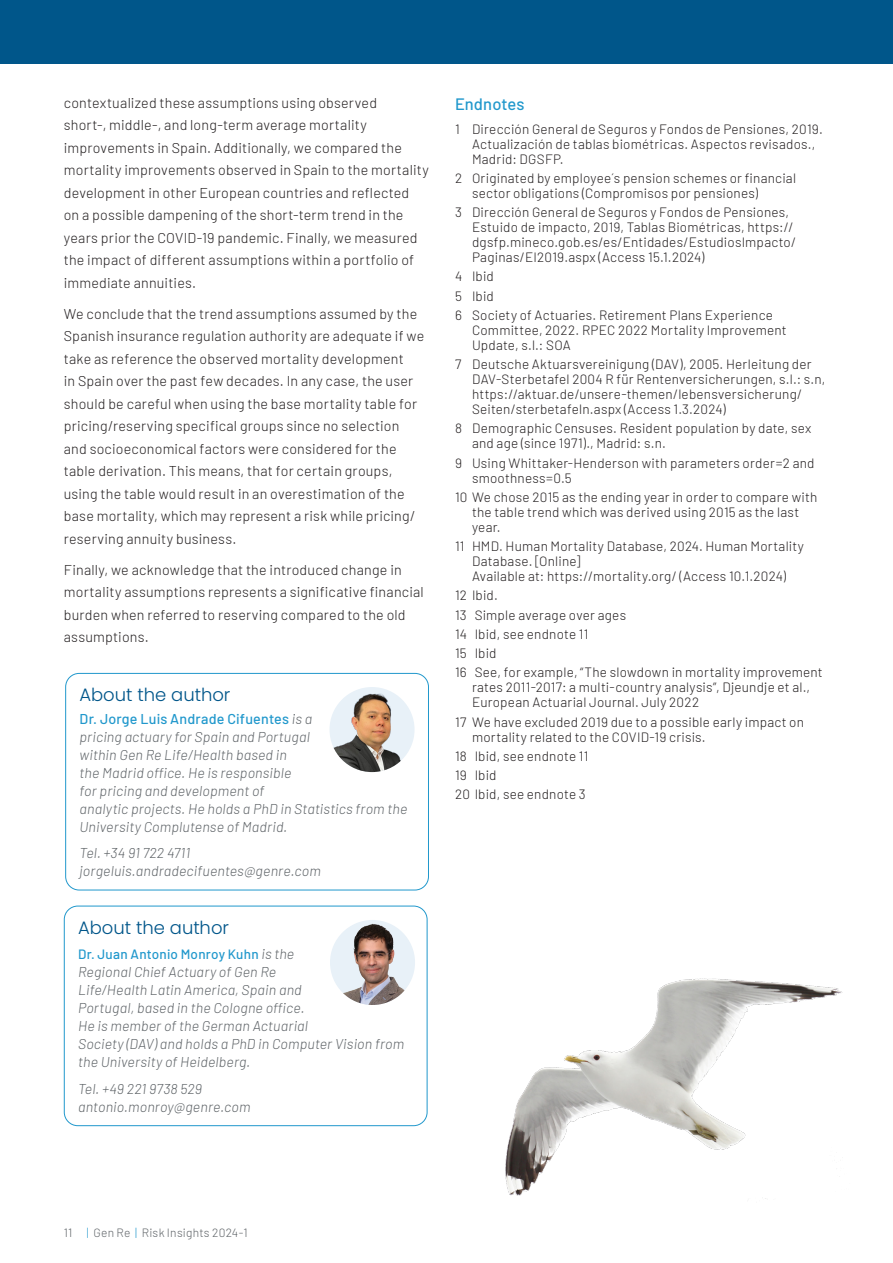
<style>
.page{position:relative;width:893px;height:1263px;background:#fff}
.page>*{position:absolute;margin:0;border:0;box-sizing:border-box;transform-origin:0 0}
.Title-In_the_Blue_Box{font:300 18px "Poppins";color:#00568a}
.Header_2{font:500 16.5px "Barlow";letter-spacing:.005em;color:#2198cc}
.Body{font:300 14.25px/22.5px "Barlow";letter-spacing:.015em;color:#231f20}
.Author_bio{font:italic 300 14.25px/18px "Barlow";letter-spacing:.01em;color:#5e6367}
.Endnote_Text{font:300 13.5px/15px "Barlow";letter-spacing:.015em;color:#231f20}
.Author_bio-2{font:500 13.5px "Barlow";letter-spacing:.015em;color:#2198cc}
.t1{font:300 12px "Barlow";letter-spacing:.02em;color:#5e6367}
.s1{font-weight:500;font-style:normal;color:#2198cc}
.s2{font-weight:300;font-style:italic;font-size:14.25px;color:#5e6367}
.s3{color:#2198cc}
</style>
<div class="page">
<div style="left:0;top:0;width:893px;height:64px;background:#00568a"></div>
<div style="left:64px;top:906px;width:363px;height:220px;border:1px solid #2198cc;border-radius:14px"></div>
<div style="left:65px;top:673px;width:364px;height:217px;border:1px solid #2198cc;border-radius:14px"></div>
<img style="left:330px;top:923px;width:85px;height:82px">
<img style="left:329px;top:687px;width:86px;height:85px;border-radius:43px">
<img style="left:505px;top:978px;width:338px;height:221px">
<p class="Body" style="left:64px;top:90px;width:367px">contextualized these assumptions using observed<br>short-, middle-, and long-term average mortality improvements in Spain. Additionally, we compared the mortality improvements observed in Spain to the mortality development in other European countries and reflected<br>on a possible dampening of the short-term trend in the years prior the COVID-19 pandemic. Finally, we measured the impact of different assumptions within a portfolio of immediate annuities.</p>
<p class="Body" style="left:64px;top:301px;width:362px">We conclude that the trend assumptions assumed by the Spanish insurance regulation authority are adequate if we take as reference the observed mortality development<br>in Spain over the past few decades. In any case, the user should be careful when using the base mortality table for pricing/reserving specifical groups since no selection and socioeconomical factors were considered for the table derivation. This means, that for certain groups, using the table would result in an overestimation of the base mortality, which may represent a risk while pricing/ reserving annuity business.</p>
<p class="Body" style="left:64px;top:557px;width:361px">Finally, we acknowledge that the introduced change in mortality assumptions represents a significative financial burden when referred to reserving compared to the old assumptions.</p>
<p class="Title-In_the_Blue_Box" style="left:80px;top:685px;width:152px">About the author</p>
<p class="Author_bio" style="left:80px;top:708px;width:329px"><span class="s1">Dr. Jorge Luis Andrade Cifuentes</span> is a<br>pricing actuary for Spain and Portugal<br>within Gen Re Life/Health based in<br>the Madrid office. He is responsible<br>for pricing and development of<br>analytic projects. He holds a PhD in Statistics from the University Complutense of Madrid.</p>
<p class="Author_bio" style="left:80px;top:843px;width:243px">Tel. +34 91 722 4711 jorgeluis.andradecifuentes@genre.com</p>
<p class="Title-In_the_Blue_Box" style="left:78px;top:917px;width:152px">About the author</p>
<p class="Author_bio-2" style="left:78px;top:944px;width:218px">Dr. Juan Antonio Monroy Kuhn <span class="s2">is the</span></p>
<p class="Author_bio" style="left:78px;top:962px;width:327px">Regional Chief Actuary of Gen Re<br>Life/Health Latin America, Spain and<br>Portugal, based in the Cologne office.<br>He is member of the German Actuarial<br>Society (DAV) and holds a PhD in Computer Vision from the University of Heidelberg.</p>
<p class="Author_bio" style="left:78px;top:1078px;width:174px">Tel. +49 221 9738 529 antonio.monroy@genre.com</p>
<p class="Header_2" style="left:455px;top:92px;width:71px">Endnotes</p>
<p class="Endnote_Text" style="left:472px;top:120px;width:352px;text-indent:-17px">1 Dirección General de Seguros y Fondos de Pensiones, 2019.<br>Actualización de tablas biométricas. Aspectos revisados.,<br>Madrid: DGSFP.</p>
<p class="Endnote_Text" style="left:472px;top:169px;width:326px;text-indent:-17px">2 Originated by employee´s pension schemes or financial sector obligations (Compromisos por pensiones)</p>
<p class="Endnote_Text" style="left:472px;top:204px;width:326px;text-indent:-17px">3 Dirección General de Seguros y Fondos de Pensiones, Estuido de impacto, 2019, Tablas Biométricas, https:// dgsfp.mineco.gob.es/es/Entidades/EstudiosImpacto/ Paginas/EI2019.aspx (Access 15.1.2024)</p>
<p class="Endnote_Text" style="left:455px;top:268px;width:40px">4 Ibid</p>
<p class="Endnote_Text" style="left:455px;top:287px;width:40px">5 Ibid</p>
<p class="Endnote_Text" style="left:472px;top:306px;width:316px;text-indent:-17px">6 Society of Actuaries. Retirement Plans Experience<br>Committee, 2022. RPEC 2022 Mortality Improvement<br>Update, s.l.: SOA</p>
<p class="Endnote_Text" style="left:472px;top:356px;width:355px;text-indent:-17px">7 Deutsche Aktuarsvereinigung (DAV), 2005. Herleitung der DAV-Sterbetafel 2004 R für Rentenversicherungen, s.l.: s.n, https://aktuar.de/unsere-themen/lebensversicherung/ Seiten/sterbetafeln.aspx (Access 1.3.2024)</p>
<p class="Endnote_Text" style="left:472px;top:420px;width:341px;text-indent:-17px">8 Demographic Censuses. Resident population by date, sex and age (since 1971)., Madrid: s.n.</p>
<p class="Endnote_Text" style="left:472px;top:454px;width:344px;text-indent:-17px">9 Using Whittaker-Henderson with parameters order=2 and smoothness=0.5</p>
<p class="Endnote_Text" style="left:472px;top:488px;width:347px;text-indent:-17px">10 We chose 2015 as the ending year in order to compare with the table trend which was derived using 2015 as the last year.</p>
<p class="Endnote_Text" style="left:472px;top:538px;width:333px;text-indent:-17px">11 HMD. Human Mortality Database, 2024. Human Mortality<br>Database. [Online]<br>Available at: https://mortality.org/ (Access 10.1.2024)</p>
<p class="Endnote_Text" style="left:455px;top:587px;width:44px">12 Ibid.</p>
<p class="Endnote_Text" style="left:455px;top:606px;width:173px">13 Simple average over ages</p>
<p class="Endnote_Text" style="left:455px;top:625px;width:135px">14 Ibid, see endnote 11</p>
<p class="Endnote_Text" style="left:455px;top:645px;width:43px">15 Ibid</p>
<p class="Endnote_Text" style="left:472px;top:664px;width:352px;text-indent:-17px">16 See, for example, “The slowdown in mortality improvement rates 2011-2017: a multi-country analysis”, Djeundje et al.,<br>European Actuarial Journal. July 2022</p>
<p class="Endnote_Text" style="left:472px;top:713px;width:334px;text-indent:-17px">17 We have excluded 2019 due to a possible early impact on mortality related to the COVID-19 crisis.</p>
<p class="Endnote_Text" style="left:455px;top:747px;width:135px">18 Ibid, see endnote 11</p>
<p class="Endnote_Text" style="left:455px;top:767px;width:43px">19 Ibid</p>
<p class="Endnote_Text" style="left:455px;top:786px;width:132px">20 Ibid, see endnote 3</p>
<p class="t1" style="left:64px;top:1223px;width:185px">11 <span class="s3">|</span> Gen Re <span class="s3">|</span> Risk Insights 2024-1</p>
</div>
